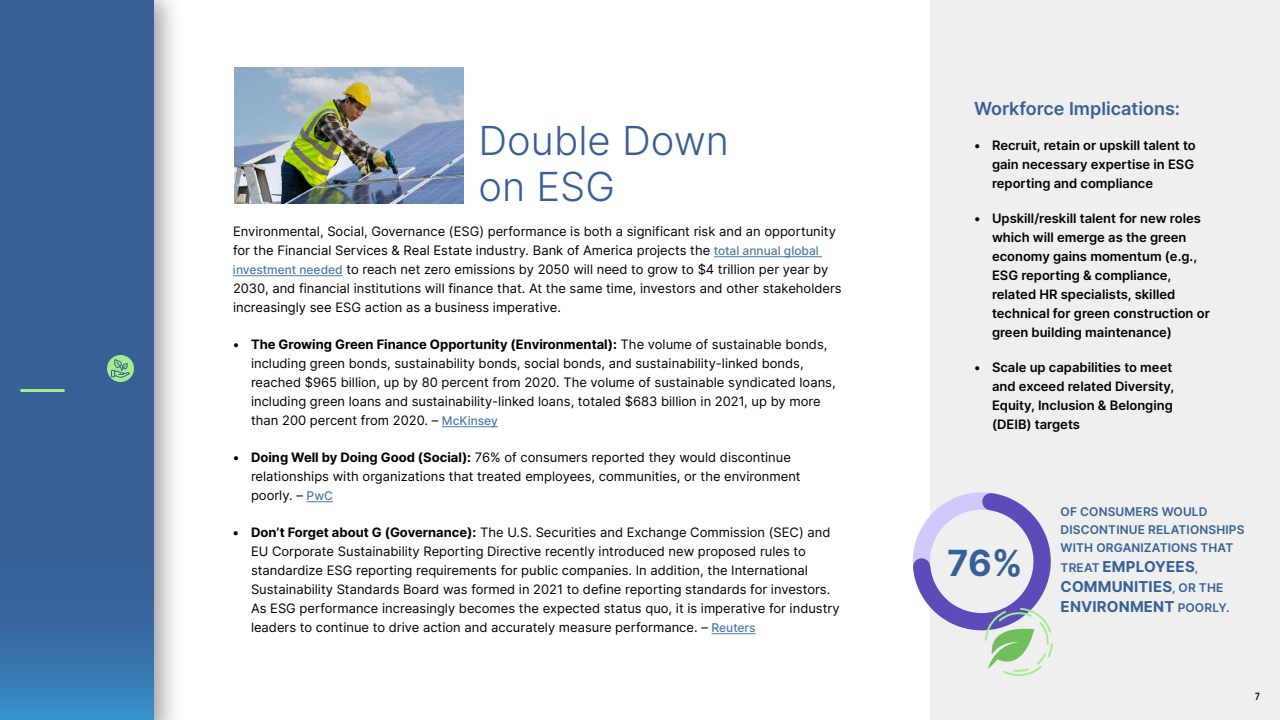
<style>
.page{position:relative;width:1280px;height:720px;background:#fff}
.page>*{position:absolute;margin:0;border:0;box-sizing:border-box;transform-origin:0 0}
.t1{font:300 40px/46px "Inter";color:#386097}
.t2{font:700 36px "Inter";color:#386097}
.t3{font:600 18px "Inter";color:#386097}
.t4{font:700 15px/20px "Inter";letter-spacing:.01em;color:#386097}
.t5{font:13px/19px "Inter";color:#000}
.t6{font:600 13px/19px "Inter";color:#000}
.t7{font:600 12px/18px "Inter";letter-spacing:.01em;color:#386097}
.t8{font:600 10px "Inter";color:#000;scale:.8 1}
.s1{font-weight:500;font-size:12px;color:#4c79af}
.s2{font-weight:700}
.s3{font-weight:600;font-size:12px}
.s4{font-weight:600;font-size:11px}
</style>
<div class="page">
<div style="left:930px;top:0;width:350px;height:720px;background:#efefef"></div>
<hr style="left:714px;top:256px;width:108px;height:1px;background:#4c79af">
<hr style="left:233px;top:275px;width:110px;height:1px;background:#4c79af">
<hr style="left:442px;top:426px;width:56px;height:1px;background:#4c79af">
<svg style="left:307px;top:501px;width:26px;height:1px"></svg>
<hr style="left:712px;top:633px;width:44px;height:1px;background:#4c79af">
<div style="left:0;top:0;width:183px;height:720px;background:#000;opacity:.4"></div>
<svg style="left:0;top:0;width:154px;height:720px;background:#38639b"></svg>
<hr style="left:22px;top:389px;width:42px;height:3px;background:#a6eb8c">
<div style="left:107px;top:355px;width:27px;height:27px;background:#a6eb8c;border-radius:50%"></div>
<svg style="left:111px;top:359px;width:19px;height:19px"></svg>
<img style="left:234px;top:68px;width:229px;height:136px">
<svg style="left:913px;top:492px;width:140px;height:184px"></svg>
<h1 class="t1" style="left:478px;top:116px;width:252px">Double Down on ESG</h1>
<p class="t5" style="left:233px;top:221px;width:610px">Environmental, Social, Governance (ESG) performance is both a significant risk and an opportunity for the Financial Services &amp; Real Estate industry. Bank of America projects the <span class="s1">total annual global investment needed</span> to reach net zero emissions by 2050 will need to grow to $4 trillion per year by 2030, and financial institutions will finance that. At the same time, investors and other stakeholders increasingly see ESG action as a business imperative.</p>
<p class="t5" style="left:251px;top:334px;width:586px;text-indent:-18px"><span class="s2">• The Growing Green Finance Opportunity (Environmental):</span> The volume of sustainable bonds, including green bonds, sustainability bonds, social bonds, and sustainability-linked bonds, reached $965 billion, up by 80 percent from 2020. The volume of sustainable syndicated loans, including green loans and sustainability-linked loans, totaled $683 billion in 2021, up by more than 200 percent from 2020. – <span class="s1">McKinsey</span></p>
<p class="t5" style="left:251px;top:447px;width:551px;text-indent:-18px"><span class="s2">• Doing Well by Doing Good (Social):</span> 76% of consumers reported they would discontinue relationships with organizations that treated employees, communities, or the environment poorly. – <span class="s1">PwC</span></p>
<p class="t5" style="left:251px;top:522px;width:590px;text-indent:-18px"><span class="s2">• Don’t Forget about G (Governance):</span> The U.S. Securities and Exchange Commission (SEC) and EU Corporate Sustainability Reporting Directive recently introduced new proposed rules to standardize ESG reporting requirements for public companies. In addition, the International Sustainability Standards Board was formed in 2021 to define reporting standards for investors.<br>As ESG performance increasingly becomes the expected status quo, it is imperative for industry leaders to continue to drive action and accurately measure performance. – <span class="s1">Reuters</span></p>
<h3 class="t3" style="left:974px;top:96px;width:208px">Workforce Implications:</h3>
<p class="t6" style="left:992px;top:136px;width:205px;text-indent:-18px">• Recruit, retain or upskill talent to gain necessary expertise in ESG reporting and compliance</p>
<p class="t6" style="left:992px;top:209px;width:219px;text-indent:-18px">• Upskill/reskill talent for new roles which will emerge as the green economy gains momentum (e.g.,<br>ESG reporting &amp; compliance, related HR specialists, skilled technical for green construction or green building maintenance)</p>
<p class="t6" style="left:992px;top:358px;width:184px;text-indent:-18px">• Scale up capabilities to meet and exceed related Diversity,<br>Equity, Inclusion &amp; Belonging (DEIB) targets</p>
<h2 class="t2" style="left:947px;top:536px;width:77px">76%</h2>
<p class="t7" style="left:1061px;top:503px;width:185px">OF CONSUMERS WOULD<br>DISCONTINUE RELATIONSHIPS<br>WITH ORGANIZATIONS THAT</p>
<p class="t4" style="left:1061px;top:557px;width:171px"><span class="s3">TREAT</span> EMPLOYEES<span class="s4">,<br></span>COMMUNITIES<span class="s3">, OR THE<br></span>ENVIRONMENT <span class="s3">POORLY.</span></p>
<p class="t8" style="left:1255px;top:689px;width:7px">7</p>
</div>
